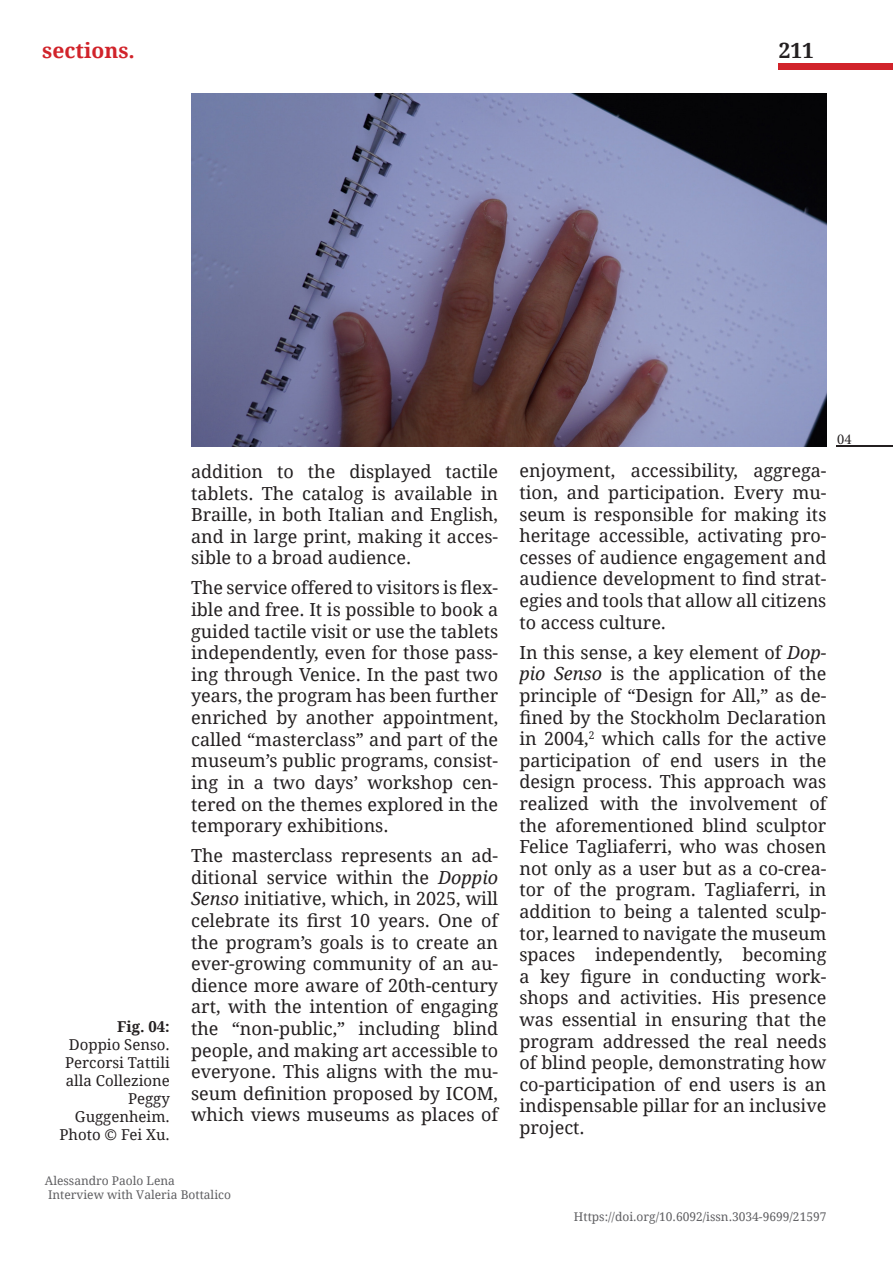
<style>
.page{position:relative;width:893px;height:1263px;background:#fff}
.page>*{position:absolute;margin:0;border:0;box-sizing:border-box;transform-origin:0 0}
.t1{font:700 21px "Droid Serif";color:#d1232a}
.t2{font:700 21px "Droid Serif";color:#231f20}
.TESTO_ARTICOLO{font:18px/21.6px "Droid Serif";color:#231f20;text-align:justify}
.Testo_Figure_Destro{font:15px/18px "Droid Serif";color:#231f20;text-align:right}
.Testo_Figure_Destro-2{font:700 15px "Droid Serif";color:#231f20}
.t3{font:15px "Minion Pro";color:#231f20}
.t4{font:12px/14.4px "Droid Serif";color:#5f5f62}
.s1{font-style:italic}
</style>
<div class="page">
<img style="left:191px;top:94px;width:635px;height:352px">
<div style="left:779px;top:64px;width:114px;height:6px;background:#d1232a"></div>
<hr style="left:836px;top:445px;width:57px;height:1px;background:#231f20">
<p class="t1" style="left:42px;top:35px;width:94px">sections.</p>
<p class="t2" style="left:779px;top:35px;width:37px">211</p>
<p class="Testo_Figure_Destro-2" style="left:117px;top:1016px;width:54px">Fig. 04:</p>
<p class="Testo_Figure_Destro" style="left:65px;top:1035px;width:106px">Doppio Senso.<br>Percorsi Tattili alla Collezione<br>Peggy</p>
<p class="Testo_Figure_Destro" style="left:75px;top:1107px;width:96px">Guggenheim.</p>
<p class="Testo_Figure_Destro" style="left:60px;top:1125px;width:112px">Photo © Fei Xu.</p>
<p class="TESTO_ARTICOLO" style="left:191px;top:460px;width:308px">addition to the displayed tactile tablets. The catalog is available in Braille, in both Italian and English, and in large print, making it acces&shy;sible to a broad audience.</p>
<p class="TESTO_ARTICOLO" style="left:191px;top:577px;width:309px">The service offered to visitors is flex&shy;ible and free. It is possible to book a guided tactile visit or use the tablets independently, even for those pass&shy;ing through Venice. In the past two years, the program has been further enriched by another appointment, called “masterclass” and part of the museum’s public programs, consist&shy;ing in a two days’ workshop cen&shy;tered on the themes explored in the temporary exhibitions.</p>
<p class="TESTO_ARTICOLO" style="left:191px;top:844px;width:309px">The masterclass represents an ad&shy;ditional service within the <span class="s1">Doppio Senso</span> initiative, which, in 2025, will celebrate its first 10 years. One of the program’s goals is to create an ever-growing community of an au&shy;dience more aware of 20th-century art, with the intention of engaging the “non-public,” including blind people, and making art accessible to everyone. This aligns with the mu&shy;seum definition proposed by ICOM, which views museums as places of</p>
<p class="t4" style="left:45px;top:1173px;width:188px">Alessandro Paolo Lena<br>Interview with Valeria Bottalico</p>
<p class="TESTO_ARTICOLO" style="left:519px;top:460px;width:308px">enjoyment, accessibility, aggrega&shy;tion, and participation. Every mu&shy;seum is responsible for making its heritage accessible, activating pro&shy;cesses of audience engagement and audience development to find strat&shy;egies and tools that allow all citizens to access culture.</p>
<p class="TESTO_ARTICOLO" style="left:519px;top:641px;width:309px">In this sense, a key element of <span class="s1">Dop&shy;pio Senso</span> is the application of the principle of “Design for All,” as de&shy;fined by the Stockholm Declaration in 2004,<sup>2</sup> which calls for the active participation of end users in the design process. This approach was realized with the involvement of the aforementioned blind sculptor Felice Tagliaferri, who was chosen not only as a user but as a co-crea&shy;tor of the program. Tagliaferri, in addition to being a talented sculp&shy;tor, learned to navigate the museum spaces independently, becoming a key figure in conducting work&shy;shops and activities. His presence was essential in ensuring that the program addressed the real needs of blind people, demonstrating how co-participation of end users is an indispensable pillar for an inclusive project.</p>
<p class="t3" style="left:837px;top:429px;width:16px">04</p>
<p class="t4" style="left:574px;top:1209px;width:254px">Https://doi.org/10.6092/issn.3034-9699/21597</p>
</div>
